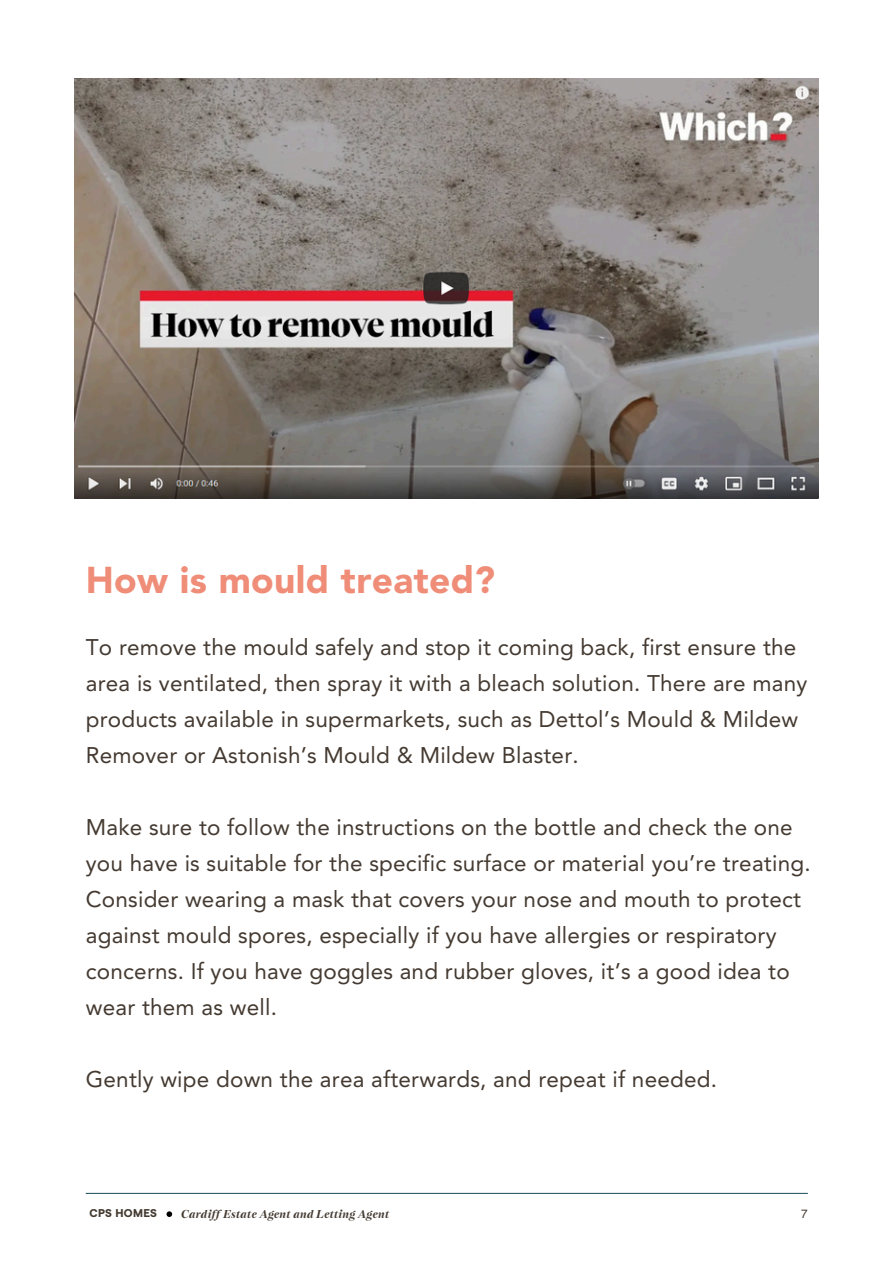
<style>
.page{position:relative;width:894px;height:1264px;background:#fff}
.page>*{position:absolute;margin:0;border:0;box-sizing:border-box;transform-origin:0 0}
.t1{font:900 37.05px "Avenir LT Std";letter-spacing:.01em;color:#ef8d78}
.t2{font:22.5px/36px "Avenir LT Std";letter-spacing:.01em;color:#443a31}
.t3{font:11.85px "Matter";color:#443a31}
.t4{font:italic 700 11.25px "Nantes";letter-spacing:.03em;color:#443a31}
.t5{font:700 11.25px "Matter";letter-spacing:.03em;color:#443a31}
</style>
<div class="page">
<hr style="left:86px;top:1192px;width:721px;height:1px;background:#335f6a">
<svg style="left:166px;top:1211px;width:6px;height:5px"></svg>
<img style="left:75px;top:79px;width:743px;height:420px">
<p class="t1" style="left:86px;top:564px;width:411px">How is mould treated?</p>
<h2 class="t2" style="left:86px;top:631px;width:722px">To remove the mould safely and stop it coming back, first ensure the area is ventilated, then spray it with a bleach solution. There are many products available in supermarkets, such as Dettol’s Mould &amp; Mildew Remover or Astonish’s Mould &amp; Mildew Blaster.</h2>
<h2 class="t2" style="left:86px;top:811px;width:726px">Make sure to follow the instructions on the bottle and check the one you have is suitable for the specific surface or material you’re treating.<br>Consider wearing a mask that covers your nose and mouth to protect against mould spores, especially if you have allergies or respiratory concerns. If you have goggles and rubber gloves, it’s a good idea to wear them as well.</h2>
<h2 class="t2" style="left:86px;top:1063px;width:632px">Gently wipe down the area afterwards, and repeat if needed.</h2>
<p class="t5" style="left:89px;top:1207px;width:69px">CPS HOMES</p>
<h1 class="t4" style="left:181px;top:1207px;width:209px">Cardiff Estate Agent and Letting Agent</h1>
<p class="t3" style="left:801px;top:1208px;width:8px">7</p>
</div>
